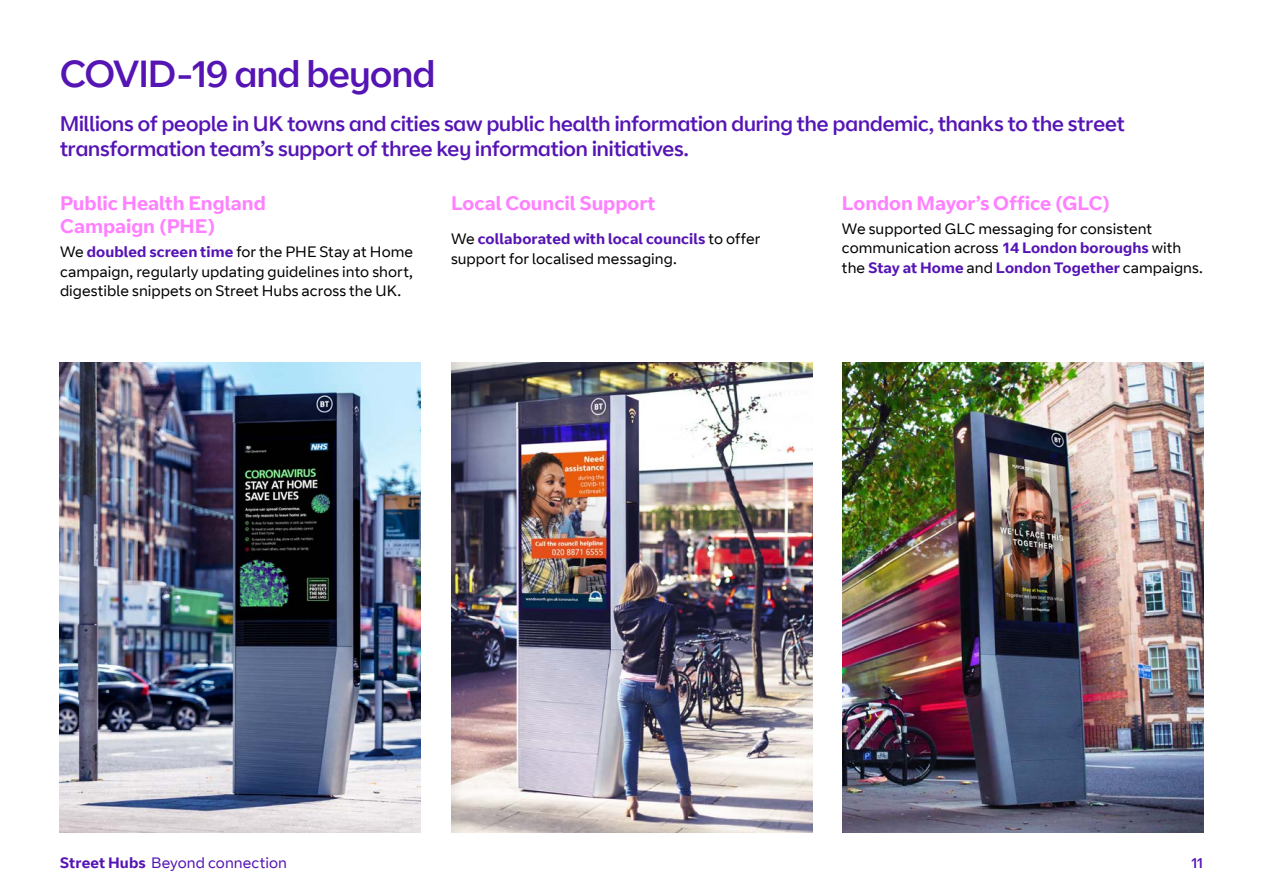
<style>
.page{position:relative;width:1263px;height:893px;background:#fff}
.page>*{position:absolute;margin:0;border:0;box-sizing:border-box;transform-origin:0 0}
.t1{font:37.5px "BT Curve Headline";letter-spacing:-.015em;color:#5514b4}
.t2{font:21px/25.2px "BT Curve Headline";color:#5514b4}
.t3{font:700 19.5px/23.4px "BT Curve";letter-spacing:-.005em;color:#ff80ff}
.t4{font:15px/19.5px "BT Curve";letter-spacing:.005em;color:#000}
.t5{font:15px "BT Curve";letter-spacing:.005em;color:#5514b4}
.t6{font:14.25px "BT Curve Headline";color:#5514b4}
.s1{font-weight:700;color:#5514b4}
.s2{font-weight:700}
</style>
<div class="page">
<img style="left:60px;top:363px;width:361px;height:470px">
<img style="left:451px;top:363px;width:361px;height:470px">
<img style="left:842px;top:363px;width:361px;height:470px">
<h1 class="t1" style="left:60px;top:51px;width:377px">COVID-19 and beyond</h1>
<h2 class="t2" style="left:60px;top:112px;width:1066px">Millions of people in UK towns and cities saw public health information during the pandemic, thanks to the street transformation team’s support of three key information initiatives.</h2>
<h3 class="t3" style="left:60px;top:192px;width:207px">Public Health England<br>Campaign (PHE)</h3>
<p class="t4" style="left:60px;top:243px;width:355px;text-align:justify">We <span class="s1">doubled screen time</span> for the PHE Stay at Home campaign, regularly updating guidelines into short, digestible snippets on Street Hubs across the UK.</p>
<h3 class="t3" style="left:451px;top:192px;width:206px">Local Council Support</h3>
<p class="t4" style="left:451px;top:230px;width:311px">We <span class="s1">collaborated with local councils</span> to offer support for localised messaging.</p>
<h3 class="t3" style="left:842px;top:192px;width:270px">London Mayor’s Office (GLC)</h3>
<p class="t4" style="left:842px;top:219px;width:362px">We supported GLC messaging for consistent communication across <span class="s1">14 London boroughs</span> with the <span class="s1">Stay at Home</span> and <span class="s1">London Together</span> campaigns.</p>
<p class="t5" style="left:60px;top:854px;width:229px"><span class="s2">Street Hubs</span> Beyond connection</p>
<p class="t6" style="left:1191px;top:855px;width:13px">11</p>
</div>
